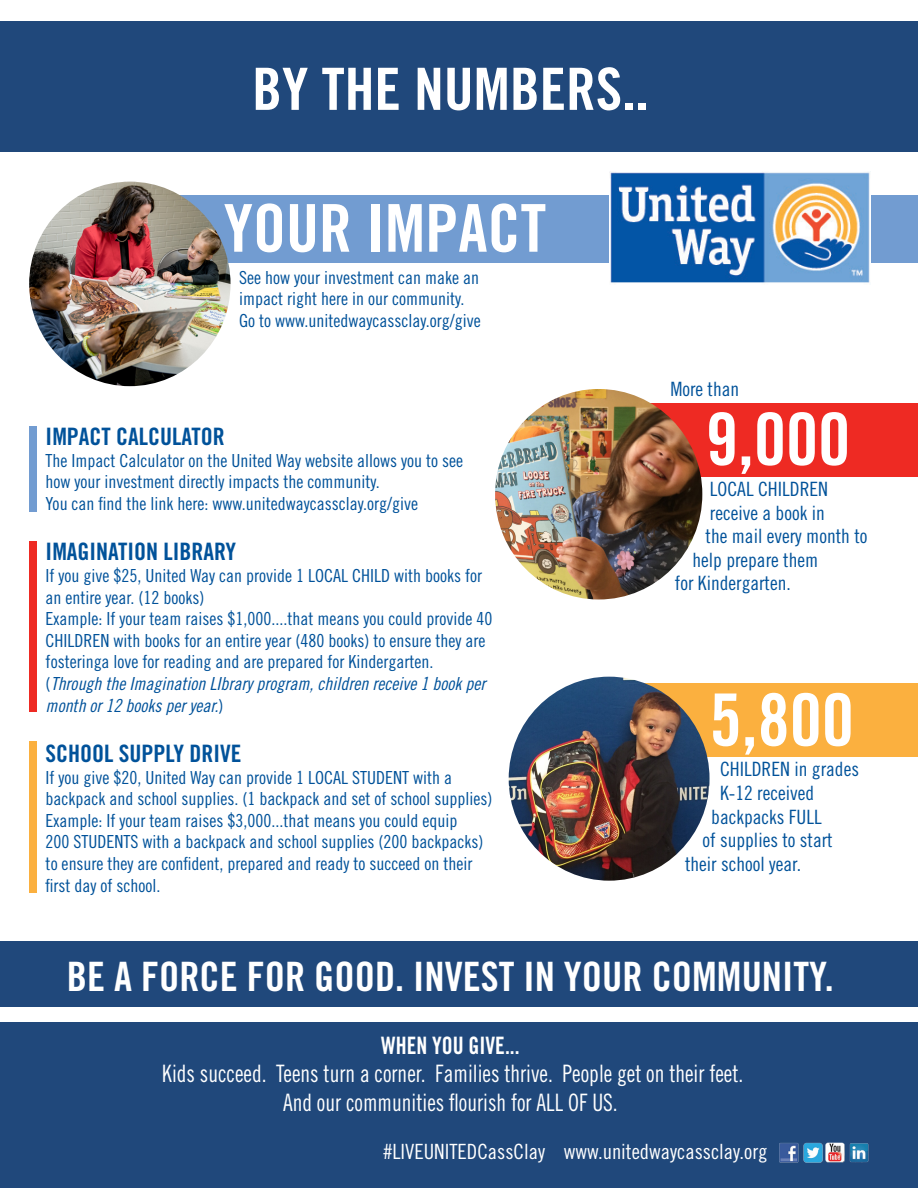
<style>
.page{position:relative;width:918px;height:1188px;background:#fff}
.page>*{position:absolute;margin:0;border:0;box-sizing:border-box;transform-origin:0 0}
.t1{font:72.3px "Trade Gothic Bold Cond Twenty";color:#fff}
.t2{font:66px "Trade Gothic Bold Cond Twenty";color:#fff}
.t3{font:58.35px "Trade Gothic Bold Cond Twenty";color:#fff}
.t4{font:40.5px "Trade Gothic Bold Cond Twenty";color:#fff}
.t5{font:24px "Trade Gothic Cond Eighteen";color:#fff;scale:.91 1}
.t6{font:24px "Trade Gothic Bold Cond Twenty";color:#01529a}
.t7{font:24px "Trade Gothic Bold Cond Twenty";color:#fff;scale:.91 1}
.t8{font:21px "Trade Gothic Cond Eighteen";color:#fff}
.t9{font:19.65px "Trade Gothic Cond Eighteen";color:#01529a}
.t10{font:18px/21.6px "Trade Gothic Cond Eighteen";color:#01529a}
.t11{font:18px/21.6px "Trade Gothic Cond Eighteen Obl";color:#01529a}
.s1{font-family:"Trade Gothic Cond Eighteen"}
</style>
<div class="page">
<div style="left:0;top:941px;width:918px;height:66px;background:#20487b"></div>
<div style="left:0;top:1022px;width:918px;height:166px;background:#20487b"></div>
<div style="left:0;top:22px;width:918px;height:130px;background:#20487b"></div>
<div style="left:630px;top:684px;width:288px;height:73px;background:#fbb03f"></div>
<img style="left:509px;top:677px;width:201px;height:204px">
<div style="left:591px;top:403px;width:327px;height:73px;background:#ee2a23"></div>
<img style="left:495px;top:389px;width:207px;height:211px">
<div style="left:158px;top:195px;width:760px;height:67px;background:#729cd1"></div>
<img style="left:29px;top:182px;width:202px;height:204px">
<img style="left:779px;top:1142px;width:90px;height:21px">
<img style="left:609px;top:171px;width:261px;height:112px">
<div style="left:29px;top:542px;width:8px;height:170px;background:#ee2a23"></div>
<div style="left:29px;top:427px;width:8px;height:85px;background:#729cd1"></div>
<div style="left:29px;top:741px;width:8px;height:152px;background:#fbb03f"></div>
<p class="t3" style="left:252px;top:54px;width:398px">BY THE NUMBERS..</p>
<p class="t2" style="left:224px;top:188px;width:324px">YOUR IMPACT</p>
<p class="t10" style="left:239px;top:266px;width:241px">See how your investment can make an</p>
<p class="t10" style="left:239px;top:288px;width:227px">impact right here in our community.</p>
<p class="t10" style="left:239px;top:309px;width:243px">Go to www.unitedwaycassclay.org/give</p>
<p class="t6" style="left:46px;top:422px;width:181px">IMPACT CALCULATOR</p>
<p class="t10" style="left:46px;top:449px;width:419px">The Impact Calculator on the United Way website allows you to see</p>
<p class="t10" style="left:46px;top:471px;width:336px">how your investment directly impacts the community.</p>
<p class="t10" style="left:46px;top:493px;width:374px">You can find the link here: www.unitedwaycassclay.org/give</p>
<p class="t6" style="left:46px;top:537px;width:192px">IMAGINATION LIBRARY</p>
<p class="t10" style="left:46px;top:565px;width:438px">If you give $25, United Way can provide 1 LOCAL CHILD with books for an entire year. (12 books)</p>
<p class="t10" style="left:46px;top:608px;width:448px">Example: If your team raises $1,000....that means you could provide 40<br>CHILDREN with books for an entire year (480 books) to ensure they are fosteringa love for reading and are prepared for Kindergarten.</p>
<p class="t11" style="left:46px;top:673px;width:441px"><span class="s1">(</span>Through the Imagination LIbrary program, children receive 1 book per month or 12 books per year.<span class="s1">)</span></p>
<p class="t6" style="left:46px;top:739px;width:197px">SCHOOL SUPPLY DRIVE</p>
<p class="t10" style="left:46px;top:766px;width:408px">If you give $20, United Way can provide 1 LOCAL STUDENT with a</p>
<p class="t10" style="left:46px;top:788px;width:448px">backpack and school supplies. (1 backpack and set of school supplies)</p>
<p class="t10" style="left:46px;top:809px;width:413px">Example: If your team raises $3,000...that means you could equip</p>
<p class="t10" style="left:46px;top:831px;width:439px">200 STUDENTS with a backpack and school supplies (200 backpacks)</p>
<p class="t10" style="left:46px;top:853px;width:428px">to ensure they are confident, prepared and ready to succeed on their</p>
<p class="t10" style="left:46px;top:874px;width:116px">first day of school.</p>
<p class="t9" style="left:670px;top:378px;width:70px">More than</p>
<p class="t1" style="left:706px;top:395px;width:146px">9,000</p>
<p class="t9" style="left:710px;top:477px;width:120px">LOCAL CHILDREN</p>
<p class="t9" style="left:710px;top:501px;width:116px">receive a book in</p>
<p class="t9" style="left:706px;top:525px;width:164px">the mail every month to</p>
<p class="t9" style="left:692px;top:548px;width:127px">help prepare them</p>
<p class="t9" style="left:675px;top:572px;width:118px">for Kindergarten.</p>
<p class="t1" style="left:710px;top:676px;width:146px">5,800</p>
<p class="t9" style="left:720px;top:758px;width:140px">CHILDREN in grades</p>
<p class="t9" style="left:720px;top:781px;width:96px">K-12 received</p>
<p class="t9" style="left:711px;top:805px;width:112px">backpacks FULL</p>
<p class="t9" style="left:703px;top:829px;width:132px">of supplies to start</p>
<p class="t9" style="left:685px;top:852px;width:118px">their school year.</p>
<p class="t4" style="left:67px;top:952px;width:769px">BE A FORCE FOR GOOD. INVEST IN YOUR COMMUNITY.</p>
<p class="t7" style="left:381px;top:1030px;width:153px">WHEN YOU GIVE...</p>
<p class="t5" style="left:162px;top:1060px;width:640px">Kids succeed. Teens turn a corner. Families thrive. People get on their feet.</p>
<p class="t5" style="left:283px;top:1088px;width:369px">And our communities flourish for ALL OF US.</p>
<p class="t8" style="left:383px;top:1139px;width:386px">#LIVEUNITEDCassClay www.unitedwaycassclay.org</p>
</div>
